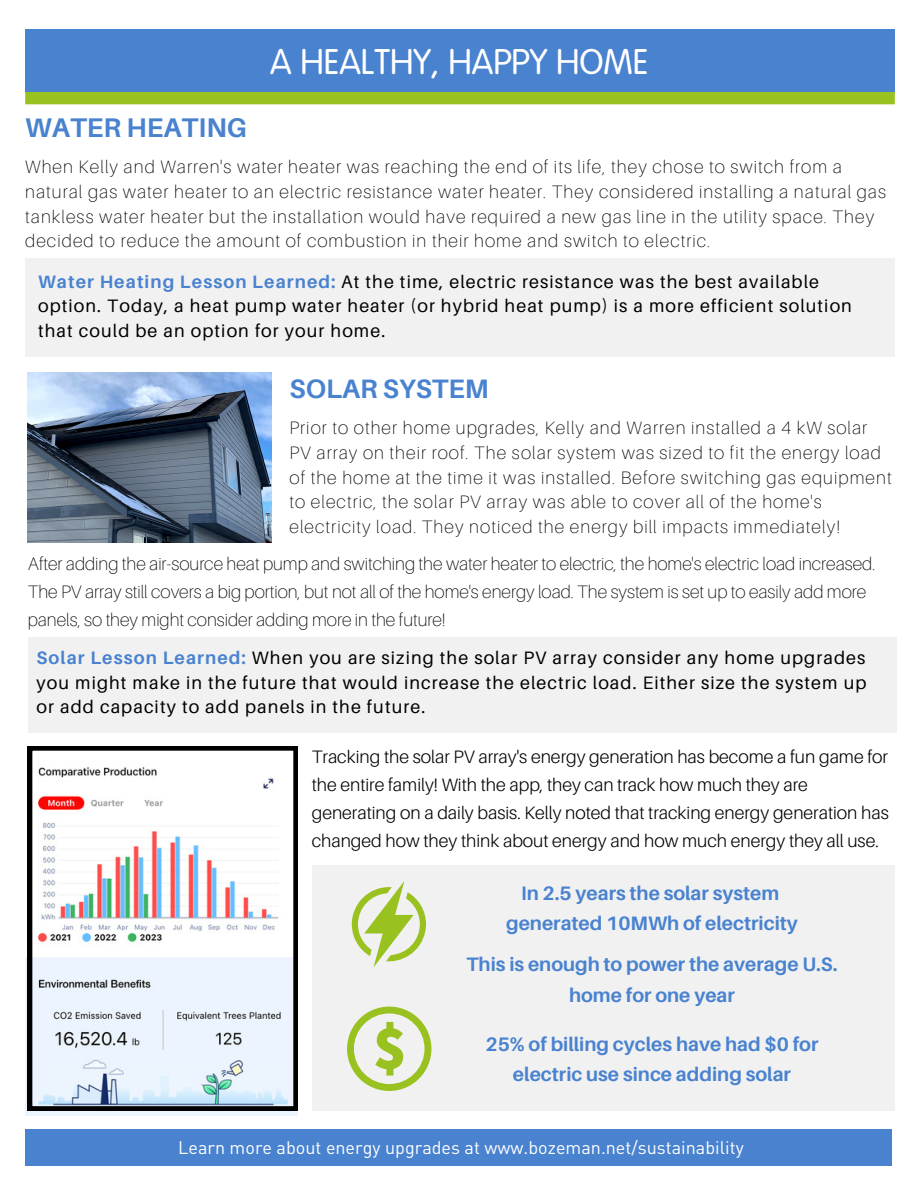
<style>
.page{position:relative;width:918px;height:1188px;background:#fff}
.page>*{position:absolute;margin:0;border:0;box-sizing:border-box;transform-origin:0 0}
.t1{font:300 35.1px "VAG Rounded Std";color:#fff}
.t2{font:700 27px "Aileron";color:#4982cf}
.t3{font:700 26.7px "Aileron";color:#4982cf}
.t4{font:700 19.5px/30.9px "Aileron";color:#4982cf;text-align:center}
.t5{font:100 18px/24.8px "Aileron";letter-spacing:.06em;color:#000}
.t6{font:18px/24.8px "Aileron";letter-spacing:.06em;color:#000;text-align:justify}
.t7{font:100 18px/28.2px "Aileron";color:#000}
.t8{font:300 18px/28.2px "Aileron";color:#000}
.t9{font:18px "DIN";color:#fff}
.s1{font-weight:700;color:#4982cf}
</style>
<div class="page">
<div style="left:25px;top:29px;width:870px;height:63px;background:#4982cf"></div>
<div style="left:25px;top:92px;width:870px;height:12px;background:#99c221"></div>
<img style="left:28px;top:372px;width:244px;height:170px">
<img style="left:25px;top:750px;width:272px;height:366px">
<div style="left:28px;top:638px;width:868px;height:94px;background:#f1f1f1"></div>
<svg style="left:28px;top:746px;width:270px;height:365px"></svg>
<div style="left:312px;top:865px;width:582px;height:246px;background:#f1f1f1"></div>
<svg style="left:352px;top:881px;width:74px;height:87px"></svg>
<svg style="left:347px;top:1007px;width:84px;height:84px"></svg>
<div style="left:25px;top:1129px;width:866px;height:37px;background:#4982cf"></div>
<div style="left:25px;top:259px;width:870px;height:98px;background:#f1f1f1"></div>
<p class="t2" style="left:25px;top:110px;width:223px">WATER HEATING</p>
<p class="t1" style="left:270px;top:47px;width:380px">A HEALTHY, HAPPY HOME</p>
<p class="t5" style="left:25px;top:154px;width:862px">When Kelly and Warren's water heater was reaching the end of its life, they chose to switch from a natural gas water heater to an electric resistance water heater. They considered installing a natural gas tankless water heater but the installation would have required a new gas line in the utility space. They decided to reduce the amount of combustion in their home and switch to electric.</p>
<p class="t6" style="left:38px;top:269px;width:815px;text-align:left"><span class="s1">Water Heating Lesson Learned:</span> At the time, electric resistance was the best available option. Today, a heat pump water heater (or hybrid heat pump) is a more efficient solution that could be an option for your home.</p>
<p class="t3" style="left:289px;top:372px;width:201px">SOLAR SYSTEM</p>
<p class="t5" style="left:289px;top:415px;width:604px">Prior to other home upgrades, Kelly and Warren installed a 4 kW solar PV array on their roof. The solar system was sized to fit the energy load of the home at the time it was installed. Before switching gas equipment to electric, the solar PV array was able to cover all of the home's electricity load. They noticed the energy bill impacts immediately!</p>
<p class="t7" style="left:28px;top:549px;width:849px">After adding the air-source heat pump and switching the water heater to electric, the home's electric load increased.<br>The PV array still covers a big portion, but not all of the home's energy load. The system is set up to easily add more panels, so they might consider adding more in the future!</p>
<p class="t6" style="left:37px;top:645px;width:831px"><span class="s1">Solar Lesson Learned:</span> When you are sizing the solar PV array consider any home upgrades you might make in the future that would increase the electric load. Either size the system up or add capacity to add panels in the future.</p>
<p class="t8" style="left:312px;top:742px;width:579px">Tracking the solar PV array's energy generation has become a fun game for the entire family! With the app, they can track how much they are generating on a daily basis. Kelly noted that tracking energy generation has changed how they think about energy and how much energy they all use.</p>
<p class="t4" style="left:521px;top:877px;width:260px">In 2.5 years the solar system</p>
<p class="t4" style="left:506px;top:908px;width:293px">generated 10MWh of electricity</p>
<p class="t4" style="left:467px;top:948px;width:373px">This is enough to power the average U.S. home for one year</p>
<p class="t4" style="left:485px;top:1028px;width:335px;line-height:30.3px">25% of billing cycles have had $0 for electric use since adding solar</p>
<p class="t9" style="left:178px;top:1137px;width:567px">Learn more about energy upgrades at www.bozeman.net/sustainability</p>
</div>
